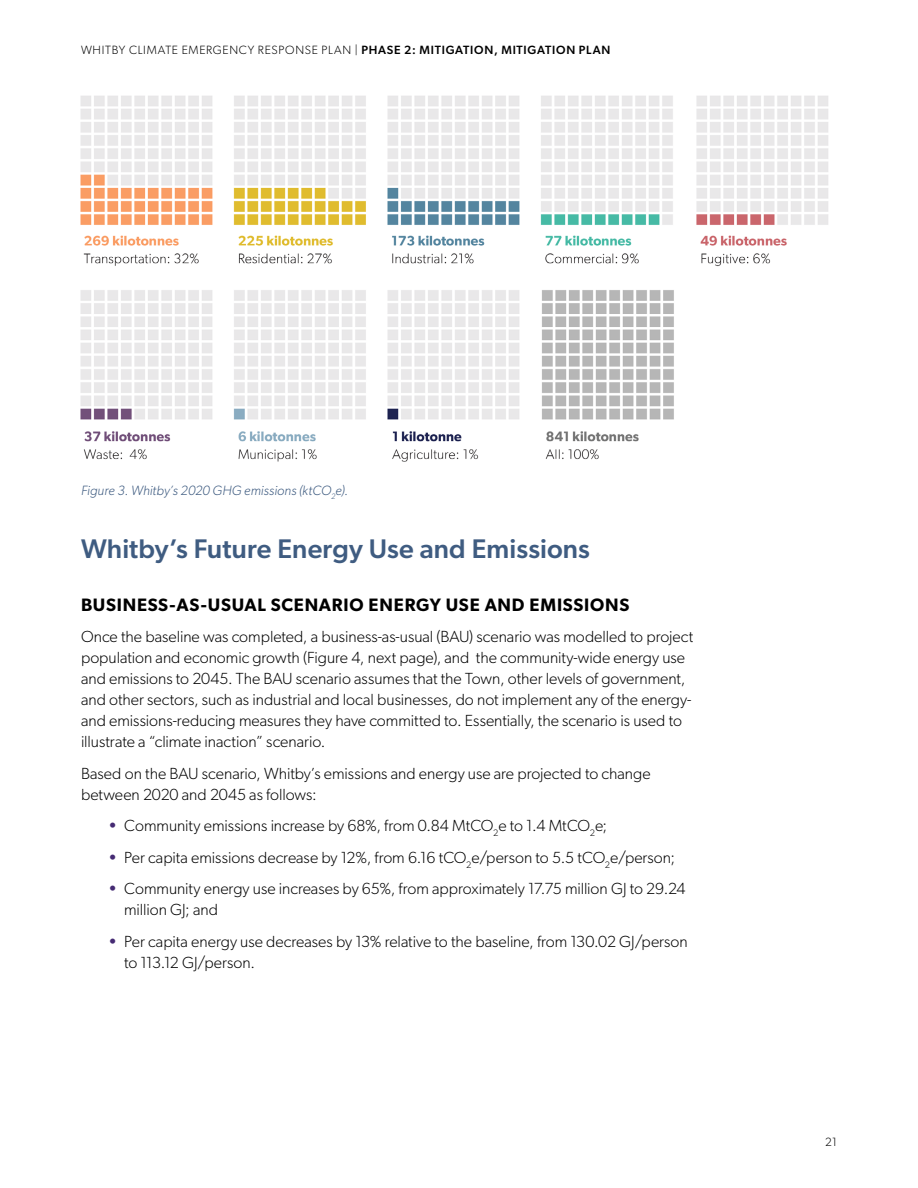
<style>
.page{position:relative;width:918px;height:1188px;background:#fff}
.page>*{position:absolute;margin:0;border:0;box-sizing:border-box;transform-origin:0 0}
.t1{font:500 27px "Gibson";letter-spacing:.005em;color:#3f5c81}
.H3_-_all_caps{font:600 18px "Gibson";letter-spacing:.04em;color:#000}
.Body{font:300 16.2px/21px "Gibson";color:#000}
.t2{font:italic 300 13.5px "Gibson";letter-spacing:.005em;color:#3f5c81}
.t3{font:300 12px "Gibson";letter-spacing:.06em;color:#000}
.s1{font-weight:500}
.s2{font-weight:500;color:#452a73}
</style>
<div class="page">
<img style="left:80px;top:96px;width:748px;height:366px">
<p class="t3" style="left:81px;top:43px;width:531px">WHITBY CLIMATE EMERGENCY RESPONSE PLAN | <span class="s1">PHASE 2: MITIGATION, MITIGATION PLAN</span></p>
<p class="t2" style="left:81px;top:482px;width:269px">Figure 3. Whitby’s 2020 GHG emissions (ktCO<sub>2</sub>e).</p>
<h2 class="t1" style="left:81px;top:532px;width:510px">Whitby’s Future Energy Use and Emissions</h2>
<p class="H3_-_all_caps" style="left:81px;top:594px;width:550px">BUSINESS-AS-USUAL SCENARIO ENERGY USE AND EMISSIONS</p>
<p class="Body" style="left:81px;top:626px;width:614px">Once the baseline was completed, a business-as-usual (BAU) scenario was modelled to project population and economic growth (Figure 4, next page), and the community-wide energy use and emissions to 2045. The BAU scenario assumes that the Town, other levels of government, and other sectors, such as industrial and local businesses, do not implement any of the energy&shy;and emissions-reducing measures they have committed to. Essentially, the scenario is used to illustrate a “climate inaction” scenario.</p>
<p class="Body" style="left:81px;top:762px;width:571px">Based on the BAU scenario, Whitby’s emissions and energy use are projected to change between 2020 and 2045 as follows:</p>
<p class="Body" style="left:108px;top:815px;width:501px"><span class="s2">•</span> Community emissions increase by 68%, from 0.84 MtCO<sub>2</sub>e to 1.4 MtCO<sub>2</sub>e;</p>
<p class="Body" style="left:108px;top:846px;width:569px"><span class="s2">•</span> Per capita emissions decrease by 12%, from 6.16 tCO<sub>2</sub>e/person to 5.5 tCO<sub>2</sub>e/person;</p>
<p class="Body" style="left:124px;top:878px;width:563px;text-indent:-16px"><span class="s2">•</span> Community energy use increases by 65%, from approximately 17.75 million GJ to 29.24 million GJ; and</p>
<p class="Body" style="left:124px;top:930px;width:565px;text-indent:-16px"><span class="s2">•</span> Per capita energy use decreases by 13% relative to the baseline, from 130.02 GJ/person to 113.12 GJ/person.</p>
<p class="t3" style="left:825px;top:1135px;width:13px">21</p>
</div>
